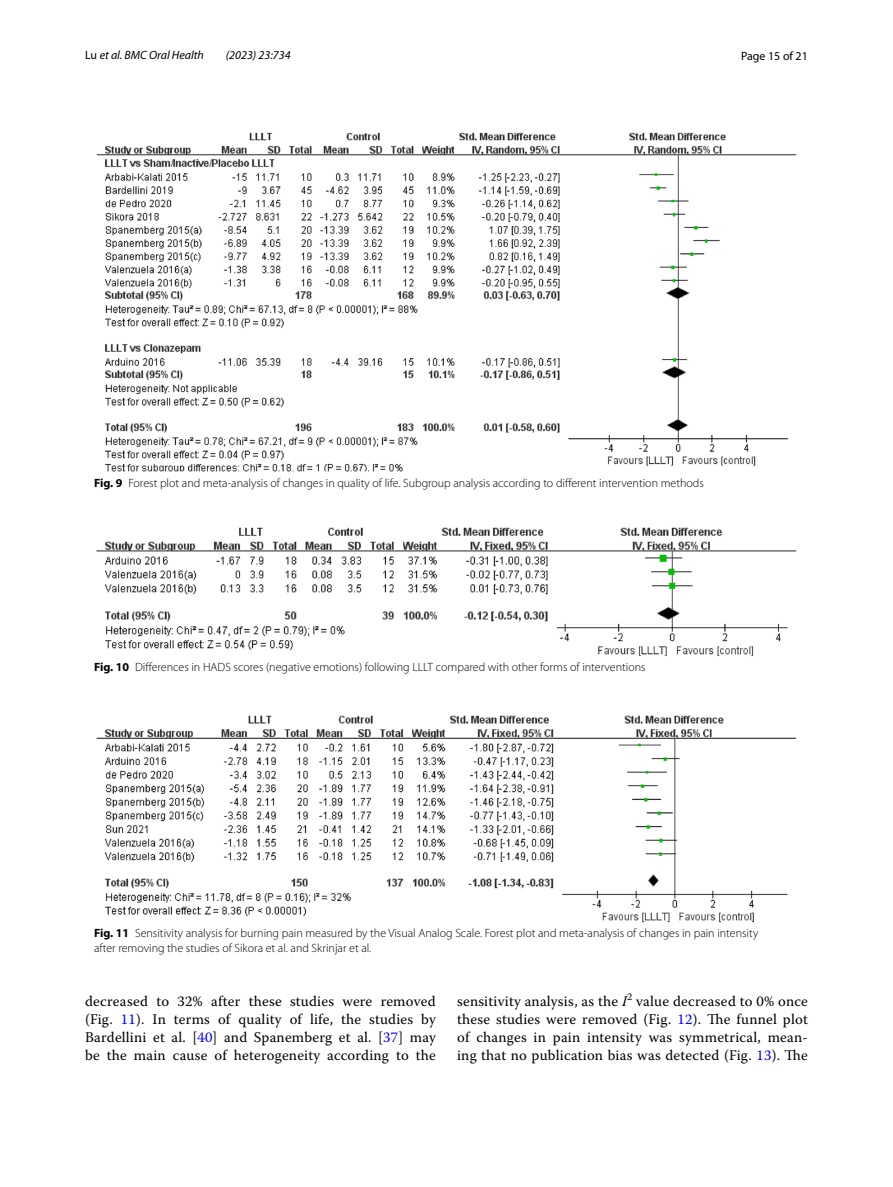
<style>
.page{position:relative;width:893px;height:1187px;background:#fff}
.page>*{position:absolute;margin:0;border:0;box-sizing:border-box;transform-origin:0 0}
.t1{font:14.7px/18px "Warnock Pro";letter-spacing:.015em;color:#000;text-align:justify}
.t2{font:300 12px/15px "Myriad Pro";color:#000}
.t3{font:italic 12px "Myriad Pro";color:#000}
.t4{font:12px "Myriad Pro";color:#000}
.s1{font-style:normal}
.s2{font-weight:700}
.s3{color:#00f}
.s4{font-style:italic}
</style>
<div class="page">
<img style="left:96px;top:133px;width:701px;height:338px">
<img style="left:96px;top:527px;width:701px;height:129px">
<img style="left:96px;top:715px;width:700px;height:207px">
<p class="t3" style="left:85px;top:48px;width:121px"><span class="s1">Lu</span> et al. BMC Oral Health</p>
<p class="t3" style="left:226px;top:48px;width:66px">(2023) 23:734</p>
<p class="t4" style="left:741px;top:48px;width:68px">Page 15 of 21</p>
<p class="t2" style="left:94px;top:475px;width:611px"><span class="s2">Fig. 9</span> Forest plot and meta-analysis of changes in quality of life. Subgroup analysis according to different intervention methods</p>
<p class="t2" style="left:94px;top:659px;width:553px"><span class="s2">Fig. 10</span> Differences in HADS scores (negative emotions) following LLLT compared with other forms of interventions</p>
<p class="t2" style="left:94px;top:925px;width:666px"><span class="s2">Fig. 11</span> Sensitivity analysis for burning pain measured by the Visual Analog Scale. Forest plot and meta-analysis of changes in pain intensity after removing the studies of Sikora et al. and Skrinjar et al.</p>
<p class="t1" style="left:85px;top:991px;width:352px">decreased to 32% after these studies were removed (Fig. <span class="s3">11</span>). In terms of quality of life, the studies by Bardellini et al. [<span class="s3">40</span>] and Spanemberg et al. [<span class="s3">37</span>] may be the main cause of heterogeneity according to the</p>
<p class="t1" style="left:457px;top:991px;width:352px">sensitivity analysis, as the <span class="s4">I</span><sup>2</sup> value decreased to 0% once these studies were removed (Fig. <span class="s3">12</span>). The funnel plot of changes in pain intensity was symmetrical, mean&shy;ing that no publication bias was detected (Fig. <span class="s3">13</span>). The</p>
</div>
